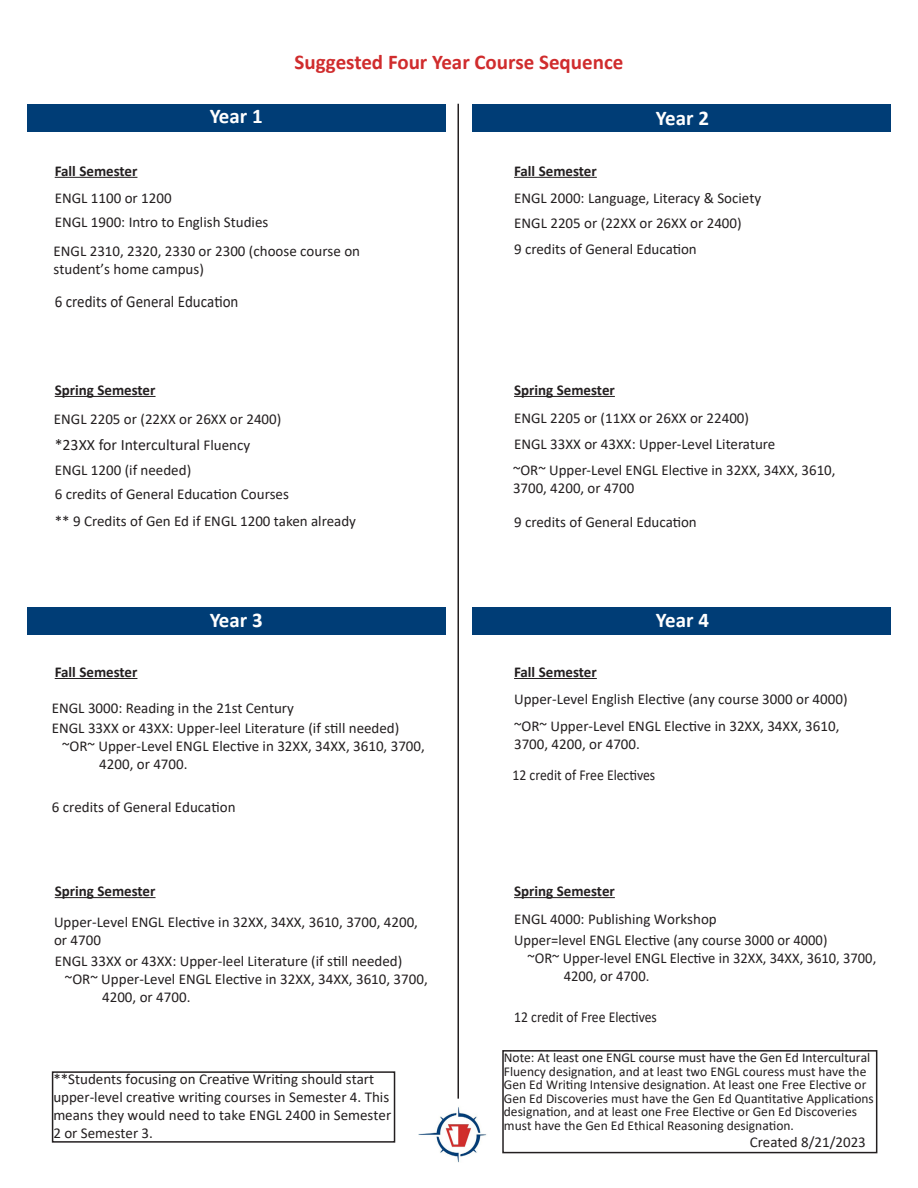
<style>
.page{position:relative;width:918px;height:1188px;background:#fff}
.page>*{position:absolute;margin:0;border:0;box-sizing:border-box;transform-origin:0 0}
.t1{font:700 21px "Calibri";color:#d02c2d}
.t2{font:700 21px "Calibri";color:#fff}
.t3{font:16.5px "Calibri";color:#231f20;scale:.91 1}
.t4{font:15.9px "Calibri";color:#231f20}
.t5{font:15.15px "Calibri";color:#231f20;scale:.9 1}
.t6{font:15px/18px "Calibri";color:#231f20}
.t7{font:700 15px "Calibri";color:#231f20}
.t8{font:13.5px/13.5px "Calibri";color:#231f20}
.s1{font-size:15px}
</style>
<div class="page">
<div style="left:27px;top:104px;width:419px;height:28px;background:#003d76"></div>
<div style="left:27px;top:607px;width:419px;height:27px;background:#003d76"></div>
<div style="left:472px;top:104px;width:419px;height:28px;background:#003d76"></div>
<div style="left:472px;top:607px;width:419px;height:27px;background:#003d76"></div>
<hr style="left:458px;top:104px;width:1px;height:995px;background:#231f20">
<hr style="left:55px;top:177px;width:82px;height:1px;background:#231f20">
<hr style="left:55px;top:678px;width:82px;height:1px;background:#231f20">
<hr style="left:514px;top:177px;width:83px;height:1px;background:#231f20">
<hr style="left:514px;top:678px;width:83px;height:1px;background:#231f20">
<hr style="left:55px;top:396px;width:101px;height:1px;background:#231f20">
<hr style="left:55px;top:897px;width:101px;height:1px;background:#231f20">
<hr style="left:514px;top:396px;width:101px;height:1px;background:#231f20">
<hr style="left:514px;top:897px;width:101px;height:1px;background:#231f20">
<img style="left:418px;top:1107px;width:69px;height:56px">
<div style="left:52px;top:1071px;width:343px;height:72px;border:2px solid #231f20"></div>
<div style="left:502px;top:1050px;width:375px;height:103px;border:2px solid #231f20"></div>
<p class="t7" style="left:55px;top:160px;width:84px">Fall Semester</p>
<p class="t2" style="left:210px;top:101px;width:55px">Year 1</p>
<p class="t1" style="left:295px;top:47px;width:330px">Suggested Four Year Course Sequence</p>
<p class="t7" style="left:514px;top:160px;width:84px">Fall Semester</p>
<p class="t2" style="left:656px;top:103px;width:55px">Year 2</p>
<p class="t6" style="left:55px;top:188px;width:118px">ENGL 1100 or 1200</p>
<p class="t6" style="left:514px;top:188px;width:249px">ENGL 2000: Language, Literacy &amp; Society</p>
<p class="t6" style="left:55px;top:213px;width:215px">ENGL 1900: Intro to English Studies</p>
<p class="t6" style="left:514px;top:214px;width:229px">ENGL 2205 or (22XX or 26XX or 2400)</p>
<p class="t6" style="left:54px;top:242px;width:308px">ENGL 2310, 2320, 2330 or 2300 (choose course on student’s home campus)</p>
<p class="t6" style="left:514px;top:240px;width:184px">9 credits of General Education</p>
<p class="t3" style="left:55px;top:290px;width:203px">6 credits of General Education</p>
<p class="t7" style="left:55px;top:379px;width:102px">Spring Semester</p>
<p class="t7" style="left:514px;top:379px;width:102px">Spring Semester</p>
<p class="t6" style="left:54px;top:410px;width:229px">ENGL 2205 or (22XX or 26XX or 2400)</p>
<p class="t6" style="left:514px;top:409px;width:237px">ENGL 2205 or (11XX or 26XX or 22400)</p>
<p class="t4" style="left:55px;top:433px;width:197px">*23XX for Intercultural <span class="s1">Fluency</span></p>
<p class="t6" style="left:514px;top:435px;width:263px">ENGL 33XX or 43XX: Upper-Level Literature</p>
<p class="t6" style="left:55px;top:485px;width:236px">6 credits of General Education Courses</p>
<p class="t6" style="left:55px;top:460px;width:138px">ENGL 1200 (if needed)</p>
<p class="t6" style="left:513px;top:461px;width:324px">~OR~ Upper-Level ENGL Elective in 32XX, 34XX, 3610,<br>3700, 4200, or 4700</p>
<p class="t6" style="left:55px;top:512px;width:303px">** 9 Credits of Gen Ed if ENGL 1200 taken already</p>
<p class="t6" style="left:514px;top:513px;width:184px">9 credits of General Education</p>
<p class="t7" style="left:55px;top:661px;width:84px">Fall Semester</p>
<p class="t2" style="left:210px;top:605px;width:55px">Year 3</p>
<p class="t6" style="left:52px;top:699px;width:244px">ENGL 3000: Reading in the 21st Century</p>
<p class="t6" style="left:52px;top:718px;width:349px">ENGL 33XX or 43XX: Upper-leel Literature (if still needed)</p>
<p class="t6" style="left:62px;top:736px;width:364px">~OR~ Upper-Level ENGL Elective in 32XX, 34XX, 3610, 3700,</p>
<p class="t6" style="left:99px;top:754px;width:90px">4200, or 4700.</p>
<p class="t6" style="left:52px;top:798px;width:185px">6 credits of General Education</p>
<p class="t7" style="left:55px;top:880px;width:102px">Spring Semester</p>
<p class="t6" style="left:54px;top:913px;width:366px">Upper-Level ENGL Elective in 32XX, 34XX, 3610, 3700, 4200, or 4700</p>
<p class="t6" style="left:55px;top:952px;width:349px">ENGL 33XX or 43XX: Upper-leel Literature (if still needed)</p>
<p class="t6" style="left:65px;top:970px;width:364px">~OR~ Upper-Level ENGL Elective in 32XX, 34XX, 3610, 3700,</p>
<p class="t6" style="left:102px;top:988px;width:90px">4200, or 4700.</p>
<p class="t6" style="left:53px;top:1070px;width:339px">**Students focusing on Creative Writing should start upper-level creative writing courses in Semester 4. This means they would need to take ENGL 2400 in Semester 2 or Semester 3.</p>
<p class="t7" style="left:514px;top:661px;width:84px">Fall Semester</p>
<p class="t2" style="left:656px;top:606px;width:55px">Year 4</p>
<p class="t6" style="left:514px;top:689px;width:335px">Upper-Level English Elective (any course 3000 or 4000)</p>
<p class="t6" style="left:514px;top:716px;width:327px">~OR~ Upper-Level ENGL Elective in 32XX, 34XX, 3610,<br>3700, 4200, or 4700.</p>
<p class="t5" style="left:513px;top:764px;width:160px">12 credit of Free Electives</p>
<p class="t7" style="left:514px;top:880px;width:102px">Spring Semester</p>
<p class="t6" style="left:514px;top:910px;width:204px">ENGL 4000: Publishing Workshop</p>
<p class="t6" style="left:514px;top:931px;width:315px">Upper=level ENGL Elective (any course 3000 or 4000)</p>
<p class="t6" style="left:527px;top:949px;width:350px">~OR~ Upper-level ENGL Elective in 32XX, 34XX, 3610, 3700,</p>
<p class="t6" style="left:564px;top:967px;width:87px">4200, or 4700.</p>
<p class="t5" style="left:514px;top:1007px;width:160px">12 credit of Free Electives</p>
<p class="t8" style="left:504px;top:1051px;width:371px">Note: At least one ENGL course must have the Gen Ed Intercultural Fluency designation, and at least two ENGL couress must have the Gen Ed Writing Intensive designation. At least one Free Elective or Gen Ed Discoveries must have the Gen Ed Quantitative Applications designation, and at least one Free Elective or Gen Ed Discoveries must have the Gen Ed Ethical Reasoning designation.</p>
<p class="t6" style="left:750px;top:1133px;width:117px">Created 8/21/2023</p>
</div>
